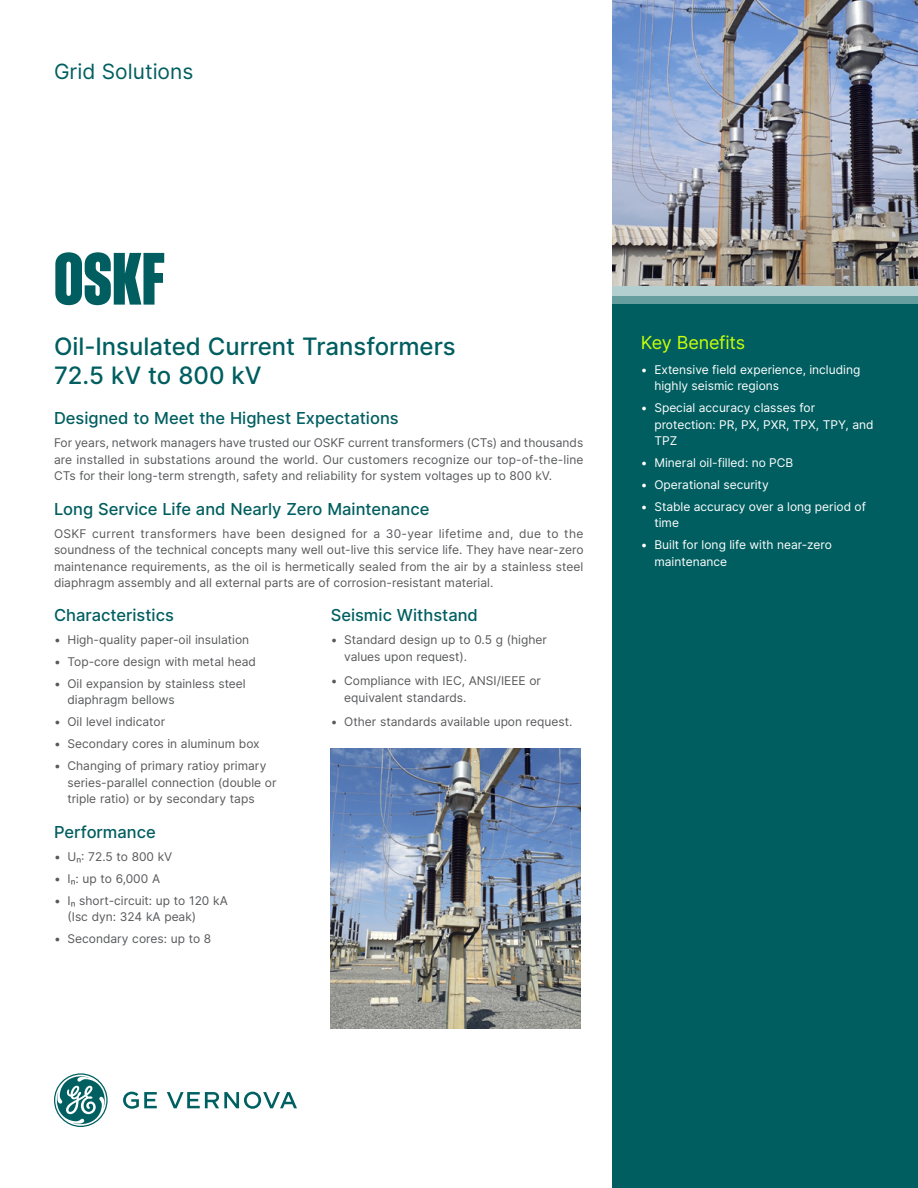
<style>
.page{position:relative;width:918px;height:1188px;background:#fff}
.page>*{position:absolute;margin:0;border:0;box-sizing:border-box;transform-origin:0 0}
.t1{font:800 72px "Sons Condensed";color:#005e60}
.t2{font:500 24px/28.8px "Inter";color:#005e60}
.t3{font:21px "Inter";color:#005e60}
.t4{font:18px "Inter";letter-spacing:-.01em;color:#c8ff08}
.t5{font:500 16.5px "Inter";color:#005e60}
.t6{font:12px/16.5px "Inter";color:#58595b}
.t7{font:12px/16.5px "Inter";color:#fff}
</style>
<div class="page">
<div style="left:612px;top:296px;width:306px;height:892px;background:#005e60"></div>
<div style="left:612px;top:294px;width:306px;height:10px;background:#669ea0"></div>
<div style="left:612px;top:286px;width:306px;height:10px;background:#b3cfcf"></div>
<svg style="left:54px;top:1073px;width:243px;height:54px"></svg>
<img style="left:612px;top:0;width:306px;height:286px">
<img style="left:331px;top:749px;width:249px;height:279px">
<h3 class="t3" style="left:54px;top:56px;width:141px">Grid Solutions</h3>
<h1 class="t1" style="left:54px;top:239px;width:113px">OSKF</h1>
<h2 class="t2" style="left:54px;top:331px;width:403px">Oil-Insulated Current Transformers<br>72.5 kV to 800 kV</h2>
<h3 class="t5" style="left:54px;top:406px;width:346px">Designed to Meet the Highest Expectations</h3>
<p class="t6" style="left:54px;top:434px;width:531px;text-align:justify">For years, network managers have trusted our OSKF current transformers (CTs) and thousands are installed in substations around the world. Our customers recognize our top-of-the-line CTs for their long-term strength, safety and reliability for system voltages up to 800 kV.</p>
<h3 class="t5" style="left:54px;top:497px;width:377px">Long Service Life and Nearly Zero Maintenance</h3>
<p class="t6" style="left:54px;top:525px;width:531px;text-align:justify">OSKF current transformers have been designed for a 30-year lifetime and, due to the soundness of the technical concepts many well out-live this service life. They have near-zero maintenance requirements, as the oil is hermetically sealed from the air by a stainless steel diaphragm assembly and all external parts are of corrosion-resistant material.</p>
<h3 class="t5" style="left:54px;top:603px;width:121px">Characteristics</h3>
<p class="t6" style="left:54px;top:631px;width:197px">• High-quality paper-oil insulation</p>
<p class="t6" style="left:54px;top:653px;width:203px">• Top-core design with metal head</p>
<p class="t6" style="left:68px;top:675px;width:180px;text-indent:-14px">• Oil expansion by stainless steel diaphragm bellows</p>
<p class="t6" style="left:54px;top:713px;width:113px">• Oil level indicator</p>
<p class="t6" style="left:54px;top:735px;width:207px">• Secondary cores in aluminum box</p>
<p class="t6" style="left:68px;top:757px;width:211px;text-indent:-14px">• Changing of primary ratioy primary series-parallel connection (double or triple ratio) or by secondary taps</p>
<h3 class="t5" style="left:54px;top:820px;width:103px">Performance</h3>
<p class="t6" style="left:54px;top:848px;width:120px">• Uₙ: 72.5 to 800 kV</p>
<p class="t6" style="left:54px;top:870px;width:108px">• Iₙ: up to 6,000 A</p>
<p class="t6" style="left:68px;top:892px;width:162px;text-indent:-14px">• Iₙ short-circuit: up to 120 kA (Isc dyn: 324 kA peak)</p>
<p class="t6" style="left:54px;top:930px;width:159px">• Secondary cores: up to 8</p>
<h3 class="t5" style="left:331px;top:603px;width:149px">Seismic Withstand</h3>
<p class="t6" style="left:344px;top:631px;width:204px;text-indent:-14px">• Standard design up to 0.5 g (higher values upon request).</p>
<p class="t6" style="left:344px;top:672px;width:198px;text-indent:-14px">• Compliance with IEC, ANSI/IEEE or equivalent standards.</p>
<p class="t6" style="left:331px;top:713px;width:243px">• Other standards available upon request.</p>
<h3 class="t4" style="left:641px;top:329px;width:106px">Key Benefits</h3>
<p class="t7" style="left:654px;top:361px;width:208px;text-indent:-14px">• Extensive field experience, including highly seismic regions</p>
<p class="t7" style="left:654px;top:399px;width:221px;text-indent:-14px">• Special accuracy classes for protection: PR, PX, PXR, TPX, TPY, and<br>TPZ</p>
<p class="t7" style="left:641px;top:454px;width:154px">• Mineral oil-filled: no PCB</p>
<p class="t7" style="left:641px;top:476px;width:129px">• Operational security</p>
<p class="t7" style="left:654px;top:498px;width:213px;text-indent:-14px">• Stable accuracy over a long period of time</p>
<p class="t7" style="left:654px;top:536px;width:179px;text-indent:-14px">• Built for long life with near-zero maintenance</p>
</div>
